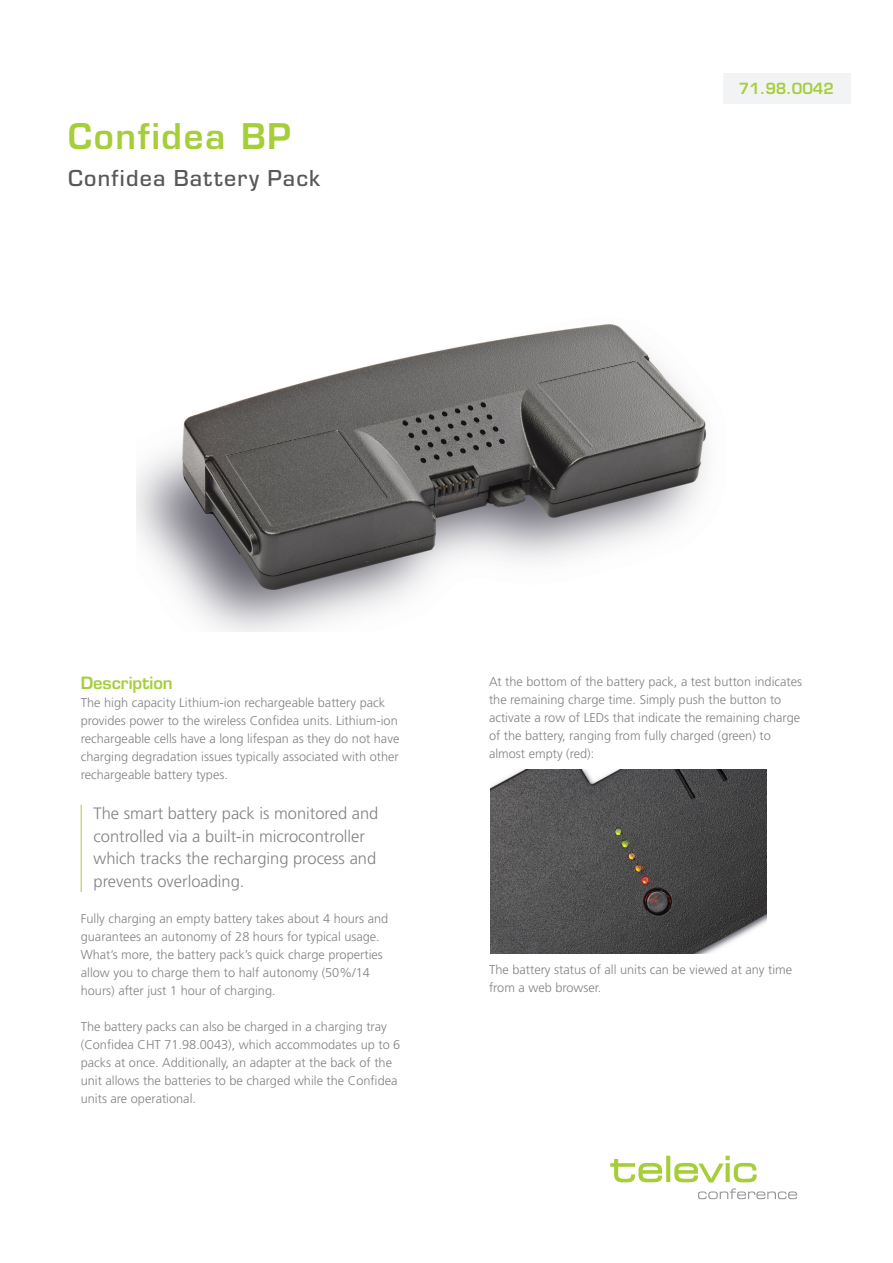
<style>
.page{position:relative;width:893px;height:1263px;background:#fff}
.page>*{position:absolute;margin:0;border:0;box-sizing:border-box;transform-origin:0 0}
.Titel_niveau_1{font:600 34.5px "Eurostile LT Std";letter-spacing:.05em;color:#a6ce39}
.Titel_niveau_2{font:500 24px "Eurostile";letter-spacing:.05em;color:#57585a}
.BROOD___regular{font:300 16.5px/22.5px "Frutiger LT Std";color:#808285}
.Titel_niveau_3{font:600 16.5px "Eurostile LT Std";color:#a6ce39}
.DATASHEET_-_number{font:600 15px "Eurostile LT Std";color:#a6ce39}
.BROOD___regular-2{font:300 12.75px/18px "Frutiger LT Std";color:#808285}
</style>
<div class="page">
<svg style="left:698px;top:1188px;width:99px;height:11px"></svg>
<svg style="left:610px;top:1156px;width:147px;height:26px"></svg>
<img style="left:136px;top:324px;width:571px;height:307px">
<hr style="left:81px;top:805px;width:1px;height:87px;background:#a6ce39">
<div style="left:722px;top:73px;width:128px;height:30px;background:#f2f3f4"></div>
<img style="left:490px;top:770px;width:276px;height:184px">
<p class="Titel_niveau_1" style="left:68px;top:115px;width:225px">Confidea BP</p>
<p class="Titel_niveau_2" style="left:68px;top:162px;width:254px">Confidea Battery Pack</p>
<p class="DATASHEET_-_number" style="left:739px;top:79px;width:97px">71.98.0042</p>
<p class="DATASHEET_-_number" style="left:792px;top:79px;width:44px">2 00</p>
<p class="Titel_niveau_3" style="left:81px;top:672px;width:94px">Description</p>
<p class="BROOD___regular-2" style="left:81px;top:693px;width:320px">The high capacity Lithium-ion rechargeable battery pack provides power to the wireless Confidea units. Lithium-ion rechargeable cells have a long lifespan as they do not have charging degradation issues typically associated with other rechargeable battery types.</p>
<p class="BROOD___regular" style="left:94px;top:802px;width:286px">The smart battery pack is monitored and controlled via a built-in microcontroller which tracks the recharging process and prevents overloading.</p>
<p class="BROOD___regular-2" style="left:81px;top:909px;width:309px">Fully charging an empty battery takes about 4 hours and guarantees an autonomy of 28 hours for typical usage.<br>What’s more, the battery pack’s quick charge properties allow you to charge them to half autonomy (50%/14 hours) after just 1 hour of charging.</p>
<p class="BROOD___regular-2" style="left:81px;top:1017px;width:321px">The battery packs can also be charged in a charging tray (Confidea CHT 71.98.0043), which accommodates up to 6 packs at once. Additionally, an adapter at the back of the unit allows the batteries to be charged while the Confidea units are operational.</p>
<p class="BROOD___regular-2" style="left:489px;top:672px;width:315px">At the bottom of the battery pack, a test button indicates the remaining charge time. Simply push the button to activate a row of LEDs that indicate the remaining charge of the battery, ranging from fully charged (green) to almost empty (red):</p>
<p class="BROOD___regular-2" style="left:489px;top:960px;width:305px">The battery status of all units can be viewed at any time from a web browser.</p>
</div>
